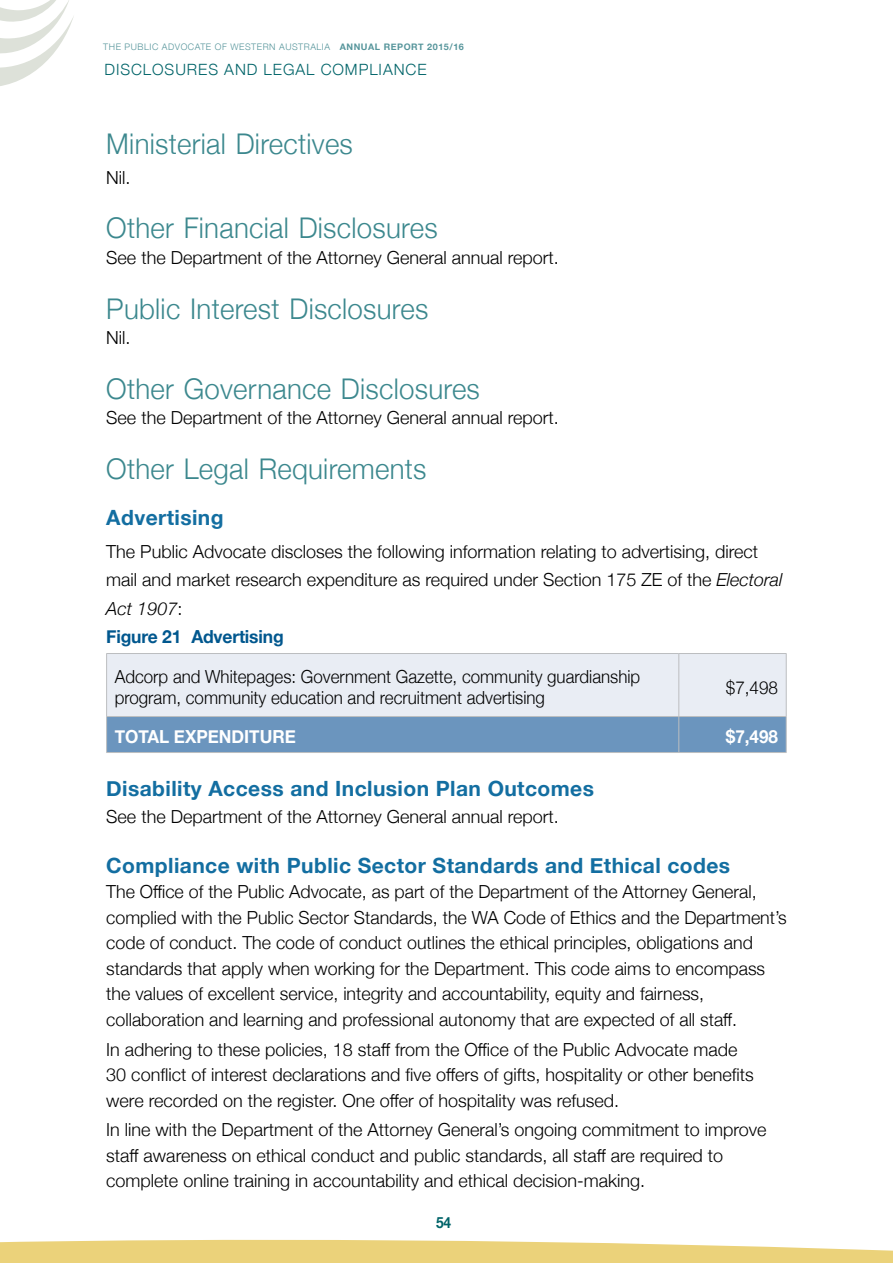
<style>
.page{position:relative;width:893px;height:1263px;background:#fff}
.page>*{position:absolute;margin:0;border:0;box-sizing:border-box;transform-origin:0 0}
.t1{font:300 28.5px "Helvetica Neue";letter-spacing:.01em;color:#3c888e}
.t2{font:700 21px "Helvetica Neue";letter-spacing:.02em;color:#136ea1}
.t3{font:300 18px/25.5px "Helvetica Neue";color:#000}
.t4{font:300 18px/21px "Helvetica Neue";color:#000;scale:.94 1}
.t5{font:700 18px "Helvetica Neue";color:#fff;scale:.95 1}
.t6{font:300 18px "Helvetica Neue";color:#000;scale:.95 1}
.t7{font:300 15.45px "Helvetica Neue";letter-spacing:.06em;color:#006469}
.t8{font:700 15.45px "Helvetica Neue";color:#006469;scale:.89 1}
.t9{font:300 9px "Helvetica Neue";letter-spacing:.06em;color:#56959b}
.s1{font-weight:700}
.s2{font-style:italic}
.s3{font-weight:700;color:#00578e}
</style>
<div class="page">
<svg style="left:0;top:1239px;width:893px;height:24px;background:#eed88e"></svg>
<svg style="left:0;top:0;width:74px;height:86px"></svg>
<svg style="left:107px;top:654px;width:679px;height:98px;background:#bbcde0"></svg>
<hr style="left:106px;top:717px;width:1px;height:35px;background:#bcbec0">
<hr style="left:106px;top:752px;width:573px;height:1px;background:#bcbec0">
<hr style="left:678px;top:717px;width:1px;height:35px;background:#bcbec0">
<hr style="left:786px;top:717px;width:1px;height:35px;background:#bcbec0">
<hr style="left:679px;top:752px;width:107px;height:1px;background:#bcbec0">
<hr style="left:106px;top:653px;width:573px;height:1px;background:#bcbec0">
<hr style="left:106px;top:654px;width:1px;height:62px;background:#bcbec0">
<hr style="left:106px;top:716px;width:573px;height:1px;background:#bcbec0">
<hr style="left:679px;top:653px;width:107px;height:1px;background:#bcbec0">
<hr style="left:678px;top:654px;width:1px;height:62px;background:#bcbec0">
<hr style="left:786px;top:654px;width:1px;height:62px;background:#bcbec0">
<hr style="left:679px;top:716px;width:107px;height:1px;background:#bcbec0">
<p class="t9" style="left:103px;top:40px;width:362px">THE PUBLIC ADVOCATE OF WESTERN AUSTRALIA <span class="s1">ANNUAL REPORT 2015/16</span></p>
<p class="t7" style="left:104px;top:57px;width:324px">DISCLOSURES AND LEGAL COMPLIANCE</p>
<h1 class="t1" style="left:106px;top:121px;width:248px">Ministerial Directives</h1>
<p class="t3" style="left:106px;top:163px;width:26px">Nil.</p>
<h1 class="t1" style="left:106px;top:205px;width:333px">Other Financial Disclosures</h1>
<p class="t3" style="left:106px;top:243px;width:454px">See the Department of the Attorney General annual report.</p>
<h1 class="t1" style="left:106px;top:285px;width:324px">Public Interest Disclosures</h1>
<p class="t3" style="left:106px;top:324px;width:26px">Nil.</p>
<h1 class="t1" style="left:106px;top:366px;width:375px">Other Governance Disclosures</h1>
<p class="t3" style="left:106px;top:404px;width:454px">See the Department of the Attorney General annual report.</p>
<h1 class="t1" style="left:106px;top:446px;width:322px">Other Legal Requirements</h1>
<p class="t2" style="left:106px;top:501px;width:119px">Advertising</p>
<p class="t3" style="left:106px;top:536px;width:678px;line-height:28.3px">The Public Advocate discloses the following information relating to advertising, direct mail and market research expenditure as required under Section 175 ZE of the <span class="s2">Electoral Act 1907</span>:<br><span class="s3">Figure 21 Advertising</span></p>
<p class="t4" style="left:115px;top:665px;width:561px">Adcorp and Whitepages: Government Gazette, community guardianship program, community education and recruitment advertising</p>
<p class="t6" style="left:726px;top:673px;width:57px">$7,498</p>
<p class="t5" style="left:115px;top:722px;width:192px">TOTAL EXPENDITURE</p>
<p class="t5" style="left:726px;top:722px;width:57px">$7,498</p>
<p class="t2" style="left:106px;top:772px;width:489px">Disability Access and Inclusion Plan Outcomes</p>
<p class="t3" style="left:106px;top:803px;width:454px">See the Department of the Attorney General annual report.</p>
<p class="t2" style="left:106px;top:849px;width:625px">Compliance with Public Sector Standards and Ethical codes</p>
<p class="t3" style="left:106px;top:878px;width:682px">The Office of the Public Advocate, as part of the Department of the Attorney General, complied with the Public Sector Standards, the WA Code of Ethics and the Department’s code of conduct. The code of conduct outlines the ethical principles, obligations and standards that apply when working for the Department. This code aims to encompass the values of excellent service, integrity and accountability, equity and fairness, collaboration and learning and professional autonomy that are expected of all staff.</p>
<p class="t3" style="left:106px;top:1035px;width:649px">In adhering to these policies, 18 staff from the Office of the Public Advocate made<br>30 conflict of interest declarations and five offers of gifts, hospitality or other benefits were recorded on the register. One offer of hospitality was refused.</p>
<p class="t3" style="left:106px;top:1116px;width:662px">In line with the Department of the Attorney General’s ongoing commitment to improve staff awareness on ethical conduct and public standards, all staff are required to complete online training in accountability and ethical decision-making.</p>
<p class="t8" style="left:436px;top:1210px;width:18px">54</p>
</div>
